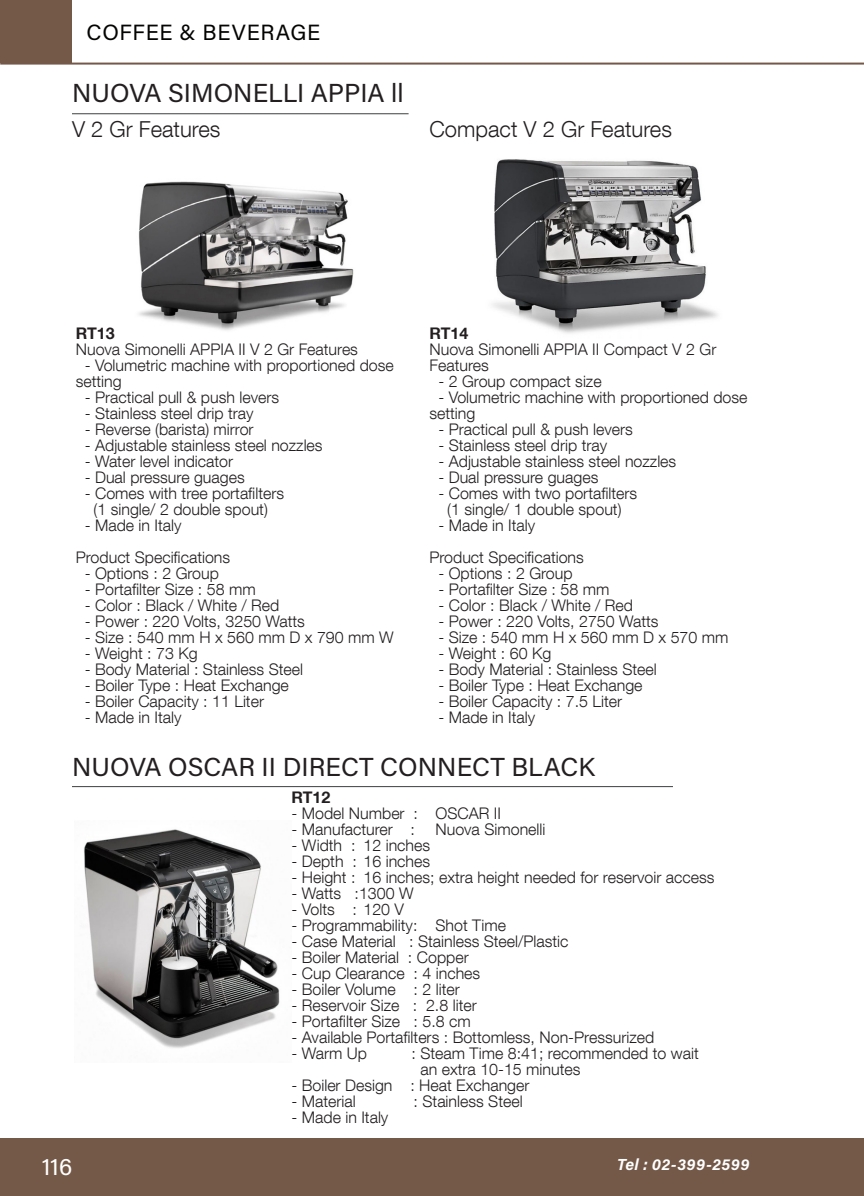
<style>
.page{position:relative;width:864px;height:1196px;background:#fff}
.page>*{position:absolute;margin:0;border:0;box-sizing:border-box;transform-origin:0 0}
.Main_product_header{font:26px "Acumin Pro";color:#231f20}
.t1{font:24px "Acumin Pro";color:#fff}
.Product_description{font:300 22px "Helvetica Neue LT Com";color:#231f20}
.t2{font:22px "Acumin Pro";letter-spacing:.03em;color:#040503}
.Small_product_code{font:300 16px/16px "Helvetica Neue LT Com";color:#231f20}
.t3{font:italic 700 16px "Acumin Pro";letter-spacing:.035em;color:#fff}
.Small_product_code-2{font:700 16px "Helvetica Neue LT Com";color:#231f20}
</style>
<div class="page">
<div style="left:0;top:1137px;width:864px;height:58px;background:#745948"></div>
<div style="left:0;top:0;width:72px;height:63px;background:#745949"></div>
<hr style="left:0;top:63px;width:864px;height:2px;background:#74594a">
<img style="left:138px;top:181px;width:216px;height:150px">
<img style="left:84px;top:829px;width:196px;height:219px">
<img style="left:492px;top:159px;width:226px;height:175px">
<hr style="left:72px;top:113px;width:337px;height:1px;background:#3d3f41">
<hr style="left:72px;top:786px;width:601px;height:1px;background:#3d3f41">
<h3 class="t2" style="left:87px;top:17px;width:235px">COFFEE &amp; BEVERAGE</h3>
<p class="Main_product_header" style="left:72px;top:75px;width:333px">NUOVA SIMONELLI APPIA ll</p>
<p class="Product_description" style="left:72px;top:116px;width:150px">V 2 Gr Features</p>
<p class="Product_description" style="left:429px;top:116px;width:244px">Compact V 2 Gr Features</p>
<p class="Small_product_code-2" style="left:76px;top:323px;width:40px">RT13</p>
<p class="Small_product_code" style="left:76px;top:341px;width:284px">Nuova Simonelli APPIA II V 2 Gr Features</p>
<p class="Small_product_code" style="left:76px;top:357px;width:320px;text-indent:9px">- Volumetric machine with proportioned dose setting</p>
<p class="Small_product_code" style="left:85px;top:389px;width:196px">- Practical pull &amp; push levers</p>
<p class="Small_product_code" style="left:85px;top:405px;width:170px">- Stainless steel drip tray</p>
<p class="Small_product_code" style="left:85px;top:421px;width:170px">- Reverse (barista) mirror</p>
<p class="Small_product_code" style="left:85px;top:437px;width:239px">- Adjustable stainless steel nozzles</p>
<p class="Small_product_code" style="left:85px;top:453px;width:150px">- Water level indicator</p>
<p class="Small_product_code" style="left:85px;top:469px;width:162px">- Dual pressure guages</p>
<p class="Small_product_code" style="left:85px;top:485px;width:201px;text-align:center">- Comes with tree portafilters (1 single/ 2 double spout)</p>
<p class="Small_product_code" style="left:85px;top:517px;width:98px">- Made in Italy</p>
<p class="Small_product_code" style="left:76px;top:549px;width:156px">Product Specifications</p>
<p class="Small_product_code" style="left:85px;top:565px;width:136px">- Options : 2 Group</p>
<p class="Small_product_code" style="left:85px;top:581px;width:173px">- Portafilter Size : 58 mm</p>
<p class="Small_product_code" style="left:85px;top:597px;width:196px">- Color : Black / White / Red</p>
<p class="Small_product_code" style="left:85px;top:613px;width:222px">- Power : 220 Volts, 3250 Watts</p>
<p class="Small_product_code" style="left:85px;top:629px;width:311px">- Size : 540 mm H x 560 mm D x 790 mm W</p>
<p class="Small_product_code" style="left:85px;top:645px;width:114px">- Weight : 73 Kg</p>
<p class="Small_product_code" style="left:85px;top:661px;width:220px">- Body Material : Stainless Steel</p>
<p class="Small_product_code" style="left:85px;top:677px;width:206px">- Boiler Type : Heat Exchange</p>
<p class="Small_product_code" style="left:85px;top:693px;width:181px">- Boiler Capacity : 11 Liter</p>
<p class="Small_product_code" style="left:85px;top:709px;width:98px">- Made in Italy</p>
<p class="Small_product_code-2" style="left:429px;top:323px;width:40px">RT14</p>
<p class="Small_product_code" style="left:429px;top:341px;width:288px">Nuova Simonelli APPIA II Compact V 2 Gr<br>Features</p>
<p class="Small_product_code" style="left:438px;top:373px;width:165px">- 2 Group compact size</p>
<p class="Small_product_code" style="left:429px;top:389px;width:320px;text-indent:9px">- Volumetric machine with proportioned dose setting</p>
<p class="Small_product_code" style="left:438px;top:421px;width:196px">- Practical pull &amp; push levers</p>
<p class="Small_product_code" style="left:438px;top:437px;width:170px">- Stainless steel drip tray</p>
<p class="Small_product_code" style="left:438px;top:453px;width:239px">- Adjustable stainless steel nozzles</p>
<p class="Small_product_code" style="left:438px;top:469px;width:162px">- Dual pressure guages</p>
<p class="Small_product_code" style="left:438px;top:485px;width:200px;text-align:center">- Comes with two portafilters (1 single/ 1 double spout)</p>
<p class="Small_product_code" style="left:438px;top:517px;width:98px">- Made in Italy</p>
<p class="Small_product_code" style="left:429px;top:549px;width:156px">Product Specifications</p>
<p class="Small_product_code" style="left:438px;top:565px;width:136px">- Options : 2 Group</p>
<p class="Small_product_code" style="left:438px;top:581px;width:173px">- Portafilter Size : 58 mm</p>
<p class="Small_product_code" style="left:438px;top:597px;width:196px">- Color : Black / White / Red</p>
<p class="Small_product_code" style="left:438px;top:613px;width:222px">- Power : 220 Volts, 2750 Watts</p>
<p class="Small_product_code" style="left:438px;top:629px;width:292px">- Size : 540 mm H x 560 mm D x 570 mm</p>
<p class="Small_product_code" style="left:438px;top:645px;width:114px">- Weight : 60 Kg</p>
<p class="Small_product_code" style="left:438px;top:661px;width:220px">- Body Material : Stainless Steel</p>
<p class="Small_product_code" style="left:438px;top:677px;width:206px">- Boiler Type : Heat Exchange</p>
<p class="Small_product_code" style="left:438px;top:693px;width:185px">- Boiler Capacity : 7.5 Liter</p>
<p class="Small_product_code" style="left:438px;top:709px;width:98px">- Made in Italy</p>
<p class="Main_product_header" style="left:72px;top:748px;width:525px">NUOVA OSCAR II DIRECT CONNECT BLACK</p>
<h2 class="t1" style="left:42px;top:1150px;width:32px">116</h2>
<p class="Small_product_code-2" style="left:292px;top:787px;width:40px">RT12</p>
<p class="Small_product_code" style="left:292px;top:804px;width:211px">- Model Number : OSCAR II</p>
<p class="Small_product_code" style="left:292px;top:820px;width:125px">- Manufacturer :</p>
<p class="Small_product_code" style="left:436px;top:820px;width:111px">Nuova Simonelli</p>
<p class="Small_product_code" style="left:292px;top:836px;width:140px">- Width : 12 inches</p>
<p class="Small_product_code" style="left:292px;top:852px;width:140px">- Depth : 16 inches</p>
<p class="Small_product_code" style="left:292px;top:868px;width:424px">- Height : 16 inches; extra height needed for reservoir access</p>
<p class="Small_product_code" style="left:292px;top:884px;width:124px">- Watts :1300 W</p>
<p class="Small_product_code" style="left:292px;top:900px;width:114px">- Volts : 120 V</p>
<p class="Small_product_code" style="left:292px;top:916px;width:216px">- Programmability: Shot Time</p>
<p class="Small_product_code" style="left:292px;top:932px;width:279px">- Case Material : Stainless Steel/Plastic</p>
<p class="Small_product_code" style="left:292px;top:948px;width:179px">- Boiler Material : Copper</p>
<p class="Small_product_code" style="left:292px;top:964px;width:190px">- Cup Clearance : 4 inches</p>
<p class="Small_product_code" style="left:292px;top:980px;width:170px">- Boiler Volume : 2 liter</p>
<p class="Small_product_code" style="left:292px;top:996px;width:187px">- Reservoir Size : 2.8 liter</p>
<p class="Small_product_code" style="left:292px;top:1012px;width:181px">- Portafilter Size : 5.8 cm</p>
<p class="Small_product_code" style="left:292px;top:1028px;width:364px">- Available Portafilters : Bottomless, Non-Pressurized</p>
<p class="Small_product_code" style="left:292px;top:1044px;width:77px">- Warm Up</p>
<p class="Small_product_code" style="left:420px;top:1044px;width:280px;text-indent:-9px">: Steam Time 8:41; recommended to wait an extra 10-15 minutes</p>
<p class="Small_product_code" style="left:292px;top:1076px;width:240px">- Boiler Design : Heat Exchanger</p>
<p class="Small_product_code" style="left:292px;top:1092px;width:66px">- Material</p>
<p class="Small_product_code" style="left:414px;top:1092px;width:111px">: Stainless Steel</p>
<p class="Small_product_code" style="left:292px;top:1108px;width:98px">- Made in Italy</p>
<p class="t3" style="left:617px;top:1152px;width:134px">Tel : 02-399-2599</p>
</div>
